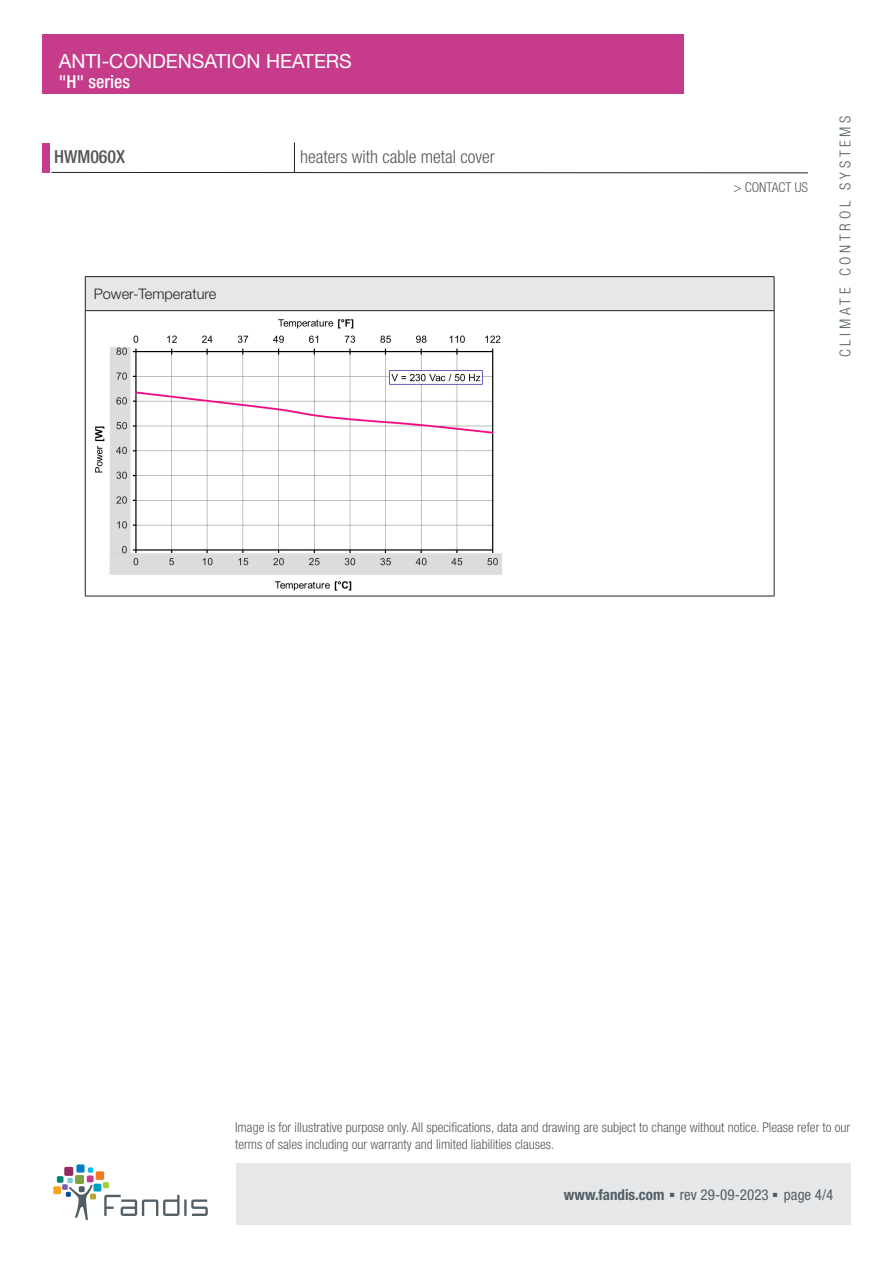
<style>
.page{position:relative;width:893px;height:1263px;background:#fff}
.page>*{position:absolute;margin:0;border:0;box-sizing:border-box;transform-origin:0 0}
.t1{font:19.5px "Helvetica Neue LT Std";color:#fff}
.t2{font:300 condensed 18px "Helvetica Neue LT Std";color:#57585a}
.t3{font:500 condensed 18px "Helvetica Neue LT Std";color:#fff}
.t4{font:500 condensed 18px "Helvetica Neue LT Std";color:#57585a}
.t5{font:condensed 15px "Helvetica Neue LT Std";color:#525e65}
.t6{font:300 condensed 15px "Helvetica Neue LT Std";letter-spacing:.25em;color:#525e65}
.T3Titolo{font:300 14.55px "Helvetica Neue LT Std";color:#231f20}
.t7{font:300 condensed 13.5px/16.5px "Helvetica Neue LT Std";color:#57585a}
.s1{font-weight:700}
.s2{font-family:"Arial";font-stretch:normal;font-size:9px}
</style>
<div class="page">
<div style="left:43px;top:35px;width:641px;height:59px;background:#c63c8a"></div>
<div style="left:236px;top:1163px;width:614px;height:62px;background:#e6e7e9"></div>
<div style="left:43px;top:143px;width:7px;height:30px;background:#c63c8a"></div>
<hr style="left:51px;top:172px;width:757px;height:1px;background:#231f20">
<hr style="left:294px;top:142px;width:1px;height:31px;background:#231f20">
<svg style="left:104px;top:1195px;width:104px;height:21px"></svg>
<div style="left:94px;top:1184px;width:7px;height:7px;background:#009fc3"></div>
<div style="left:57px;top:1176px;width:7px;height:7px;background:#00867d"></div>
<div style="left:76px;top:1164px;width:9px;height:8px;background:#007ec5"></div>
<div style="left:96px;top:1171px;width:8px;height:9px;background:#f47921"></div>
<svg style="left:103px;top:1182px;width:6px;height:6px"></svg>
<svg style="left:62px;top:1167px;width:34px;height:53px"></svg>
<div style="left:53px;top:1186px;width:8px;height:8px;background:#f9a51b"></div>
<div style="left:85px;top:277px;width:689px;height:34px;background:#e6e7e9"></div>
<hr style="left:85px;top:276px;width:689px;height:1px;background:#231f20">
<hr style="left:85px;top:277px;width:1px;height:33px;background:#231f20">
<hr style="left:774px;top:277px;width:1px;height:33px;background:#231f20">
<hr style="left:85px;top:310px;width:689px;height:1px;background:#231f20">
<hr style="left:85px;top:311px;width:1px;height:285px;background:#231f20">
<hr style="left:774px;top:311px;width:1px;height:285px;background:#231f20">
<hr style="left:85px;top:596px;width:689px;height:1px;background:#231f20">
<img style="left:95px;top:319px;width:407px;height:272px">
<h1 class="t1" style="left:59px;top:49px;width:295px">ANTI-CONDENSATION HEATERS</h1>
<h2 class="t3" style="left:59px;top:71px;width:73px">"H" series</h2>
<h2 class="t4" style="left:54px;top:146px;width:73px">HWM060X</h2>
<h2 class="t2" style="left:300px;top:147px;width:196px">heaters with cable metal cover</h2>
<p class="T3Titolo" style="left:94px;top:285px;width:124px">Power-Temperature</p>
<p class="t7" style="left:733px;top:179px;width:76px">&gt; CONTACT US</p>
<p class="t6" style="left:836px;top:357px;width:243px;rotate:-90deg">CLIMATE CONTROL SYSTEMS</p>
<p class="t7" style="left:235px;top:1119px;width:617px">Image is for illustrative purpose only. All specifications, data and drawing are subject to change without notice. Please refer to our terms of sales including our warranty and limited liabilities clauses.</p>
<p class="t5" style="left:564px;top:1186px;width:271px"><span class="s1">www.fandis.com</span> <span class="s2">■</span> rev 29-09-2023 <span class="s2">■</span> page 4/4</p>
</div>
